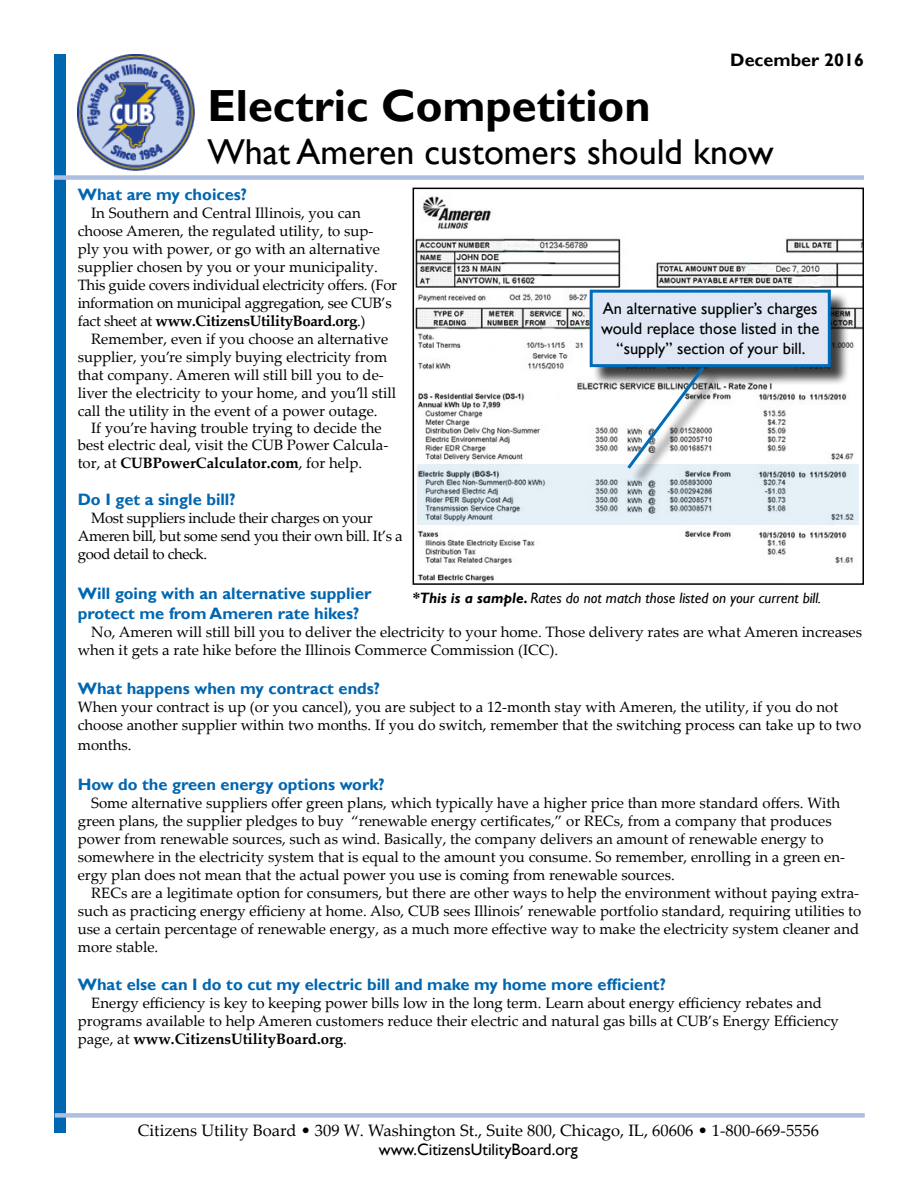
<style>
.page{position:relative;width:918px;height:1188px;background:#fff}
.page>*{position:absolute;margin:0;border:0;box-sizing:border-box;transform-origin:0 0}
.t1{font:700 45px "Gill Sans";color:#000}
.t2{font:36px "Gill Sans";color:#000}
.t3{font:700 18px "Gill Sans";color:#000}
.t4{font:700 16.5px/19.8px "Gill Sans";color:#0066b0}
.t5{font:16.5px/19.8px "Gill Sans";color:#000;text-align:center}
.t6{font:16.5px "Palatino Linotype";color:#000}
.t7{font:15px/18px "Palatino Linotype";color:#000}
.t8{font:15px/18px "Palatino Linotype";letter-spacing:-.025em;color:#000}
.t9{font:italic 15px "Gill Sans";color:#000}
.s1{font-weight:700}
</style>
<div class="page">
<div style="left:55px;top:55px;width:11px;height:1078px;background:#0066b0"></div>
<img style="left:78px;top:54px;width:117px;height:117px">
<div style="left:54px;top:175px;width:810px;height:5px;background:#acbfe1"></div>
<div style="left:55px;top:1113px;width:810px;height:5px;background:#acbfe1"></div>
<img style="left:416px;top:196px;width:445px;height:386px">
<div style="left:413px;top:188px;width:451px;height:397px;border:2px solid #000"></div>
<svg style="left:417px;top:464px;width:442px;height:60px;background:#d3dde4"></svg>
<div style="left:592px;top:292px;width:257px;height:94px;background:#000;opacity:.75"></div>
<div style="left:591px;top:291px;width:238px;height:75px;background:#e1e7f5"></div>
<div style="left:590px;top:290px;width:241px;height:77px;border:3px solid #006cb7"></div>
<div style="left:631px;top:370px;width:91px;height:116px;background:#000;opacity:.75"></div>
<svg style="left:624px;top:364px;width:83px;height:108px"></svg>
<p class="t3" style="left:730px;top:50px;width:135px">December 2016</p>
<h1 class="t1" style="left:207px;top:78px;width:445px">Electric Competition</h1>
<h2 class="t2" style="left:207px;top:131px;width:568px">What Ameren customers should know</h2>
<p class="t4" style="left:78px;top:185px;width:171px">What are my choices?</p>
<p class="t7" style="left:78px;top:203px;width:321px;text-indent:14px">In Southern and Central Illinois, you can choose Ameren, the regulated utility, to sup&shy;ply you with power, or go with an alternative supplier chosen by you or your municipality.<br>This guide covers individual electricity offers. (For information on municipal aggregation, see CUB’s fact sheet at <span class="s1">www.CitizensUtilityBoard.org</span>.)</p>
<p class="t7" style="left:78px;top:329px;width:320px;text-indent:14px">Remember, even if you choose an alternative supplier, you’re simply buying electricity from that company. Ameren will still bill you to de&shy;liver the electricity to your home, and you’ll still call the utility in the event of a power outage.</p>
<p class="t7" style="left:78px;top:419px;width:312px;line-height:17.2px;text-indent:14px">If you’re having trouble trying to decide the best electric deal, visit the CUB Power Calcula&shy;tor, at <span class="s1">CUBPowerCalculator.com</span>, for help.</p>
<p class="t4" style="left:78px;top:490px;width:159px">Do I get a single bill?</p>
<p class="t8" style="left:78px;top:509px;width:326px;text-indent:14px">Most suppliers include their charges on your<br>Ameren bill, but some send you their own bill. It’s a good detail to check.</p>
<p class="t4" style="left:78px;top:584px;width:295px">Will going with an alternative supplier protect me from Ameren rate hikes?</p>
<p class="t7" style="left:78px;top:622px;width:786px;text-indent:14px">No, Ameren will still bill you to deliver the electricity to your home. Those delivery rates are what Ameren increases when it gets a rate hike before the Illinois Commerce Commission (ICC).</p>
<p class="t4" style="left:78px;top:679px;width:304px">What happens when my contract ends?</p>
<p class="t7" style="left:78px;top:698px;width:785px">When your contract is up (or you cancel), you are subject to a 12-month stay with Ameren, the utility, if you do not choose another supplier within two months. If you do switch, remember that the switching process can take up to two</p>
<p class="t7" style="left:78px;top:735px;width:55px">months.</p>
<p class="t4" style="left:78px;top:775px;width:309px">How do the green energy options work?</p>
<p class="t7" style="left:78px;top:793px;width:769px;text-indent:14px">Some alternative suppliers offer green plans, which typically have a higher price than more standard offers. With green plans, the supplier pledges to buy “renewable energy certificates,” or RECs, from a company that produces power from renewable sources, such as wind. Basically, the company delivers an amount of renewable energy to somewhere in the electricity system that is equal to the amount you consume. So remember, enrolling in a green en&shy;ergy plan does not mean that the actual power you use is coming from renewable sources.</p>
<p class="t7" style="left:78px;top:883px;width:785px;text-indent:13px">RECs are a legitimate option for consumers, but there are other ways to help the environment without paying extra&shy;such as practicing energy efficieny at home. Also, CUB sees Illinois’ renewable portfolio standard, requiring utilities to use a certain percentage of renewable energy, as a much more effective way to make the electricity system cleaner and more stable.</p>
<p class="t4" style="left:78px;top:975px;width:590px">What else can I do to cut my electric bill and make my home more efficient?</p>
<p class="t7" style="left:78px;top:993px;width:763px;text-indent:14px">Energy efficiency is key to keeping power bills low in the long term. Learn about energy efficiency rebates and programs available to help Ameren customers reduce their electric and natural gas bills at CUB’s Energy Efficiency page, at <span class="s1">www.CitizensUtilityBoard.org</span>.</p>
<p class="t5" style="left:601px;top:299px;width:220px">An alternative supplier’s charges would replace those listed in the “supply” section of your bill.</p>
<p class="t9" style="left:413px;top:589px;width:410px"><span class="s1">*This is a sample.</span> Rates do not match those listed on your current bill.</p>
<p class="t6" style="left:138px;top:1119px;width:683px">Citizens Utility Board • 309 W. Washington St., Suite 800, Chicago, IL, 60606 • 1-800-669-5556</p>
<p class="t5" style="left:379px;top:1140px;width:201px">www.CitizensUtilityBoard.org</p>
</div>
